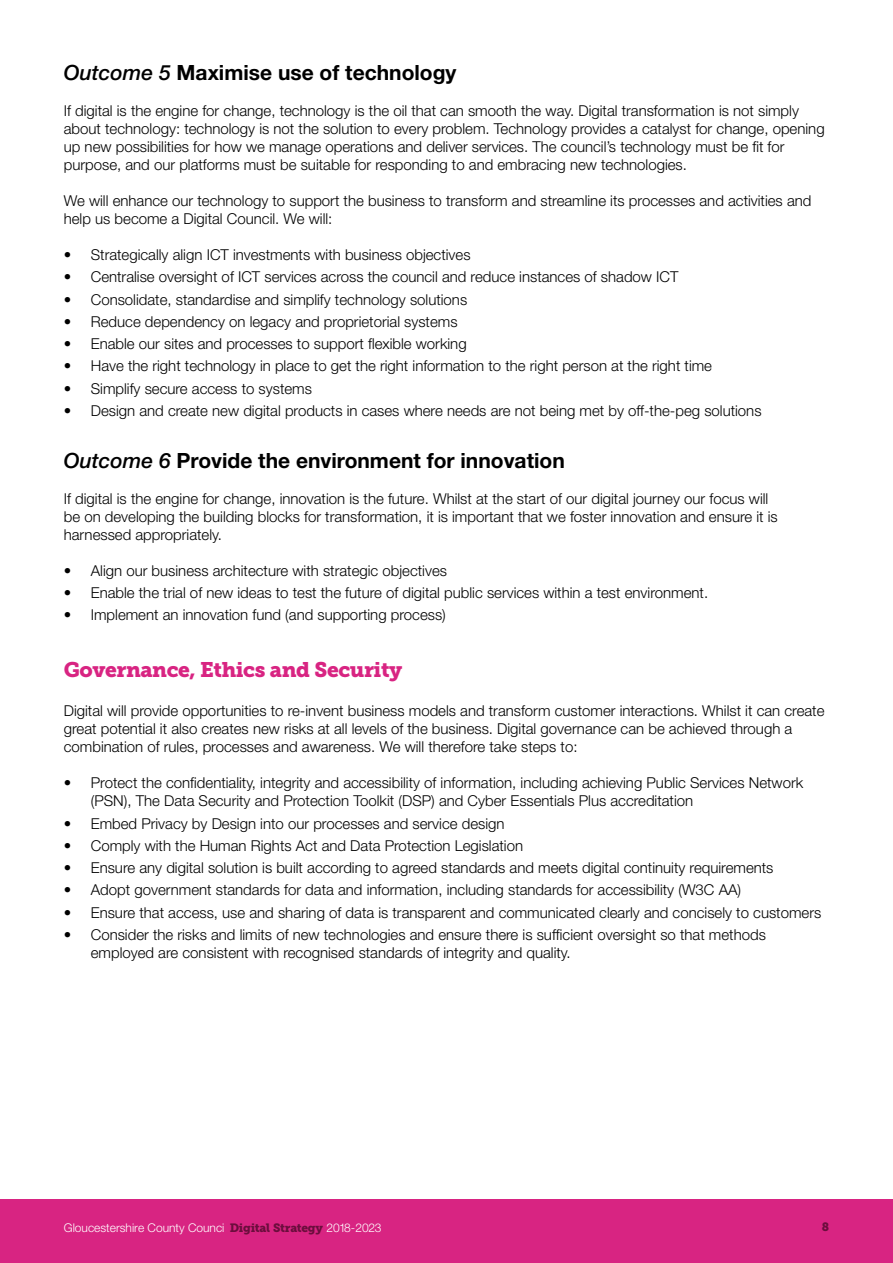
<style>
.page{position:relative;width:893px;height:1263px;background:#fff}
.page>*{position:absolute;margin:0;border:0;box-sizing:border-box;transform-origin:0 0}
.t1{font:700 21px "Helvetica Neue";color:#000}
.t2{font:21px "Museo Slab 900";letter-spacing:-.02em;color:#d82482}
.t3{font:300 15px/18px "Helvetica Neue";color:#000}
.t4{font:300 12px "Helvetica Neue";color:#fff}
.t5{font:12px "Museo Slab 900";color:#6b0e3d}
.s1{font-weight:500;font-style:italic}
.s2{color:#d82482}
.s3{font-family:"Museo Slab 900";font-weight:400;color:#6b0e3d}
</style>
<div class="page">
<div style="left:0;top:1199px;width:893px;height:64px;background:#d82482"></div>
<h1 class="t1" style="left:64px;top:60px;width:394px"><span class="s1">Outcome 5</span> Maximise use of technology</h1>
<p class="t3" style="left:64px;top:102px;width:762px">If digital is the engine for change, technology is the oil that can smooth the way. Digital transformation is not simply about technology: technology is not the solution to every problem. Technology provides a catalyst for change, opening up new possibilities for how we manage operations and deliver services. The council’s technology must be fit for purpose, and our platforms must be suitable for responding to and embracing new technologies.</p>
<p class="t3" style="left:64px;top:192px;width:749px">We will enhance our technology to support the business to transform and streamline its processes and activities and help us become a Digital Council. We will:</p>
<p class="t3" style="left:64px;top:246px;width:408px">• Strategically align ICT investments with business objectives</p>
<p class="t3" style="left:64px;top:268px;width:616px">• Centralise oversight of ICT services across the council and reduce instances of shadow ICT</p>
<p class="t3" style="left:64px;top:290px;width:405px">• Consolidate, standardise and simplify technology solutions</p>
<p class="t3" style="left:64px;top:312px;width:395px">• Reduce dependency on legacy and proprietorial systems</p>
<p class="t3" style="left:64px;top:335px;width:404px">• Enable our sites and processes to support flexible working</p>
<p class="t3" style="left:64px;top:357px;width:650px">• Have the right technology in place to get the right information to the right person at the right time</p>
<p class="t3" style="left:64px;top:379px;width:250px">• Simplify secure access to systems</p>
<p class="t3" style="left:64px;top:401px;width:699px">• Design and create new digital products in cases where needs are not being met by off-the-peg solutions</p>
<h1 class="t1" style="left:64px;top:447px;width:502px"><span class="s1">Outcome 6</span> Provide the environment for innovation</h1>
<p class="t3" style="left:64px;top:489px;width:715px">If digital is the engine for change, innovation is the future. Whilst at the start of our digital journey our focus will be on developing the building blocks for transformation, it is important that we foster innovation and ensure it is harnessed appropriately.</p>
<p class="t3" style="left:64px;top:561px;width:385px">• Align our business architecture with strategic objectives</p>
<p class="t3" style="left:64px;top:583px;width:646px">• Enable the trial of new ideas to test the future of digital public services within a test environment.</p>
<p class="t3" style="left:64px;top:605px;width:384px">• Implement an innovation fund (and supporting process)</p>
<h1 class="t2" style="left:64px;top:657px;width:340px">Governance, Ethics and Security</h1>
<p class="t3" style="left:64px;top:702px;width:762px">Digital will provide opportunities to re-invent business models and transform customer interactions. Whilst it can create great potential it also creates new risks at all levels of the business. Digital governance can be achieved through a combination of rules, processes and awareness. We will therefore take steps to:</p>
<p class="t3" style="left:91px;top:774px;width:714px;text-indent:-27px">• Protect the confidentiality, integrity and accessibility of information, including achieving Public Services Network (PSN), The Data Security and Protection Toolkit (DSP) and Cyber Essentials Plus accreditation</p>
<p class="t3" style="left:64px;top:814px;width:442px">• Embed Privacy by Design into our processes and service design</p>
<p class="t3" style="left:64px;top:836px;width:461px">• Comply with the Human Rights Act and Data Protection Legislation</p>
<p class="t3" style="left:64px;top:858px;width:711px">• Ensure any digital solution is built according to agreed standards and meets digital continuity requirements</p>
<p class="t3" style="left:64px;top:881px;width:679px">• Adopt government standards for data and information, including standards for accessibility (W3C AA)</p>
<p class="t3" style="left:64px;top:903px;width:759px">• Ensure that access, use and sharing of data is transparent and communicated clearly and concisely to customers</p>
<p class="t3" style="left:91px;top:925px;width:677px;text-indent:-27px">• Consider the risks and limits of new technologies and ensure there is sufficient oversight so that methods employed are consistent with recognised standards of integrity and quality.</p>
<p class="t4" style="left:64px;top:1220px;width:319px">Gloucestershire County Counci<span class="s2">l</span> <span class="s3">Digital Strategy</span> 2018-2023</p>
<p class="t5" style="left:822px;top:1220px;width:9px">8</p>
</div>
